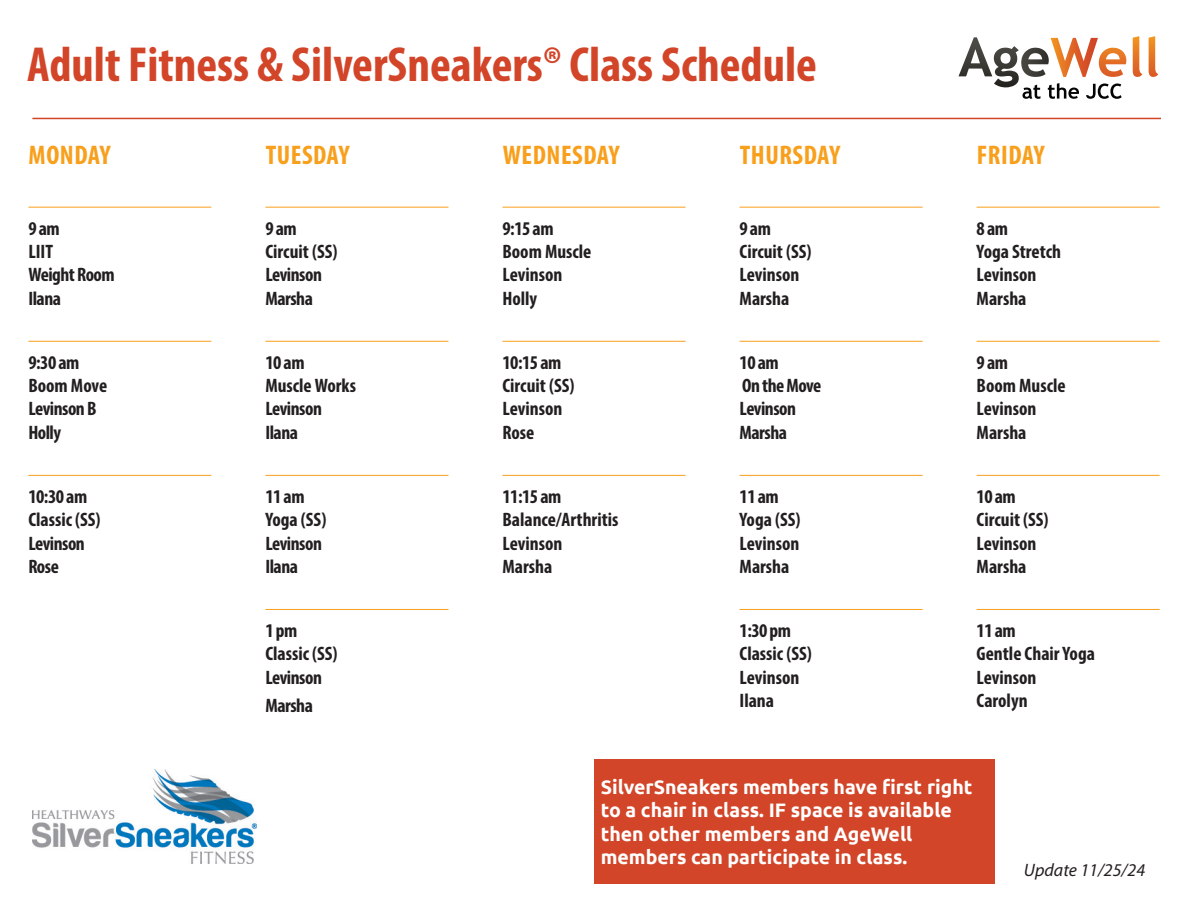
<style>
.page{position:relative;width:1188px;height:918px;background:#fff}
.page>*{position:absolute;margin:0;border:0;box-sizing:border-box;transform-origin:0 0}
.day{font:700 condensed 49.5px "Myriad Pro";color:#d24528}
.day-2{font:700 condensed 27px "Myriad Pro";letter-spacing:.02em;color:#f89f1c}
.class{font:700 condensed 19.5px/23.4px "Myriad Pro";color:#231f20}
.class-2{font:700 condensed 19.5px/23.4px "Myriad Pro";letter-spacing:-.025em;color:#231f20}
.time{font:700 19.5px/23.4px "Ubuntu";color:#fff}
.time-2{font:700 condensed 19.5px/23.4px "Myriad Pro";letter-spacing:-.025em;color:#231f20}
.classname_back{font:italic 18px "Myriad Pro";color:#231f20}
</style>
<div class="page">
<hr style="left:28px;top:207px;width:183px;height:1px;background:#f89f1c">
<hr style="left:28px;top:341px;width:183px;height:1px;background:#f89f1c">
<hr style="left:28px;top:475px;width:183px;height:1px;background:#f89f1c">
<hr style="left:265px;top:207px;width:183px;height:1px;background:#f89f1c">
<hr style="left:265px;top:341px;width:183px;height:1px;background:#f89f1c">
<hr style="left:265px;top:475px;width:183px;height:1px;background:#f89f1c">
<hr style="left:265px;top:609px;width:183px;height:1px;background:#f89f1c">
<hr style="left:502px;top:207px;width:184px;height:1px;background:#f89f1c">
<hr style="left:502px;top:341px;width:184px;height:1px;background:#f89f1c">
<hr style="left:502px;top:475px;width:184px;height:1px;background:#f89f1c">
<hr style="left:740px;top:207px;width:183px;height:1px;background:#f89f1c">
<hr style="left:740px;top:341px;width:183px;height:1px;background:#f89f1c">
<hr style="left:740px;top:475px;width:183px;height:1px;background:#f89f1c">
<hr style="left:740px;top:609px;width:183px;height:1px;background:#f89f1c">
<hr style="left:977px;top:207px;width:183px;height:1px;background:#f89f1c">
<hr style="left:977px;top:341px;width:183px;height:1px;background:#f89f1c">
<hr style="left:977px;top:475px;width:183px;height:1px;background:#f89f1c">
<hr style="left:977px;top:609px;width:183px;height:1px;background:#f89f1c">
<hr style="left:32px;top:118px;width:1129px;height:1px;background:#d24528">
<div style="left:594px;top:759px;width:401px;height:125px;background:#d24528"></div>
<svg style="left:1133px;top:36px;width:9px;height:41px"></svg>
<svg style="left:1149px;top:36px;width:9px;height:41px"></svg>
<svg style="left:958px;top:37px;width:168px;height:62px"></svg>
<img style="left:32px;top:770px;width:224px;height:94px">
<p class="day" style="left:27px;top:34px;width:791px">Adult Fitness &amp; SilverSneakers® Class Schedule</p>
<p class="day-2" style="left:29px;top:138px;width:84px">MONDAY</p>
<p class="time-2" style="left:28px;top:216px;width:33px">9 am</p>
<p class="class-2" style="left:28px;top:239px;width:88px">LIIT<br>Weight Room<br>Ilana</p>
<p class="time-2" style="left:28px;top:350px;width:53px">9:30 am</p>
<p class="class-2" style="left:28px;top:373px;width:80px">Boom Move<br>Levinson B<br>Holly</p>
<p class="time-2" style="left:28px;top:484px;width:60px">10:30 am</p>
<p class="class-2" style="left:28px;top:508px;width:74px">Classic (SS)<br>Levinson<br>Rose</p>
<p class="day-2" style="left:266px;top:138px;width:85px">TUESDAY</p>
<p class="time-2" style="left:265px;top:216px;width:33px">9 am</p>
<p class="class-2" style="left:265px;top:239px;width:74px">Circuit (SS)<br>Levinson<br>Marsha</p>
<p class="time-2" style="left:265px;top:350px;width:41px">10 am</p>
<p class="class-2" style="left:265px;top:373px;width:92px">Muscle Works<br>Levinson<br>Ilana</p>
<p class="time-2" style="left:265px;top:484px;width:41px">11 am</p>
<p class="class-2" style="left:265px;top:508px;width:62px">Yoga (SS)<br>Levinson<br>Ilana</p>
<p class="time-2" style="left:265px;top:618px;width:33px">1 pm</p>
<p class="class" style="left:265px;top:642px;width:74px">Classic (SS)<br>Levinson</p>
<p class="class" style="left:265px;top:694px;width:49px">Marsha</p>
<p class="day-2" style="left:503px;top:138px;width:119px">WEDNESDAY</p>
<p class="time-2" style="left:502px;top:216px;width:53px">9:15 am</p>
<p class="class" style="left:502px;top:239px;width:90px">Boom Muscle<br>Levinson<br>Holly</p>
<p class="time-2" style="left:502px;top:350px;width:60px">10:15 am</p>
<p class="class" style="left:502px;top:373px;width:74px">Circuit (SS)<br>Levinson<br>Rose</p>
<p class="time-2" style="left:502px;top:484px;width:60px">11:15 am</p>
<p class="class" style="left:502px;top:508px;width:117px">Balance/Arthritis<br>Levinson<br>Marsha</p>
<p class="day-2" style="left:740px;top:138px;width:102px">THURSDAY</p>
<p class="time-2" style="left:740px;top:216px;width:33px">9 am</p>
<p class="class" style="left:740px;top:239px;width:74px">Circuit (SS)<br>Levinson<br>Marsha</p>
<p class="time-2" style="left:740px;top:350px;width:83px">10 am<br>On the Move<br>Levinson<br>Marsha</p>
<p class="time-2" style="left:740px;top:484px;width:41px">11 am</p>
<p class="class" style="left:740px;top:508px;width:62px;text-align:justify">Yoga (SS)<br>Levinson Marsha</p>
<p class="time-2" style="left:740px;top:618px;width:53px">1:30 pm</p>
<p class="class" style="left:740px;top:642px;width:74px">Classic (SS)<br>Levinson<br>Ilana</p>
<p class="day-2" style="left:977px;top:138px;width:69px">FRIDAY</p>
<p class="time-2" style="left:977px;top:216px;width:33px">8 am</p>
<p class="class" style="left:977px;top:239px;width:86px">Yoga Stretch<br>Levinson<br>Marsha</p>
<p class="time-2" style="left:977px;top:350px;width:33px">9 am</p>
<p class="class" style="left:977px;top:373px;width:90px">Boom Muscle<br>Levinson<br>Marsha</p>
<p class="time-2" style="left:977px;top:484px;width:41px">10 am</p>
<p class="class" style="left:977px;top:508px;width:74px">Circuit (SS)<br>Levinson<br>Marsha</p>
<p class="time-2" style="left:977px;top:618px;width:41px">11 am</p>
<p class="class" style="left:977px;top:642px;width:120px">Gentle Chair Yoga<br>Levinson<br>Carolyn</p>
<p class="time" style="left:601px;top:775px;width:373px">SilverSneakers members have first right to a chair in class. IF space is available then other members and AgeWell members can participate in class.</p>
<p class="classname_back" style="left:1024px;top:859px;width:123px">Update 11/25/24</p>
</div>
